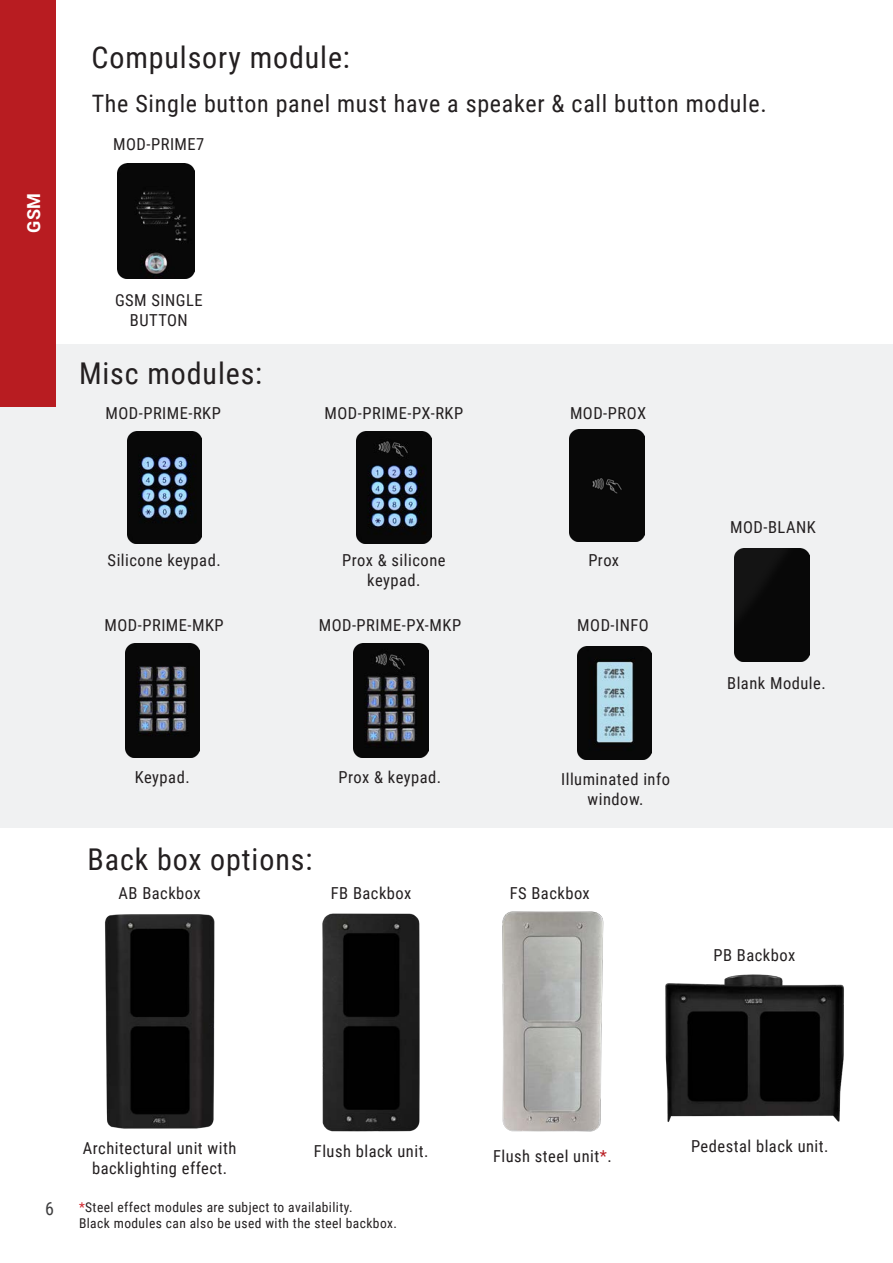
<style>
.page{position:relative;width:893px;height:1263px;background:#fff}
.page>*{position:absolute;margin:0;border:0;box-sizing:border-box;transform-origin:0 0}
.t1{font:30px "Roboto Condensed";letter-spacing:.03em;color:#231f20}
.t2{font:24px "Roboto Condensed";letter-spacing:.03em;color:#231f20}
.t3{font:700 18px "Roboto";color:#fff}
.t4{font:18px "Roboto Condensed";color:#3e3e3f}
.t5{font:16.5px/19.8px "Roboto Condensed";letter-spacing:.03em;color:#231f20;text-align:center}
.t6{font:13.5px/16.2px "Roboto Condensed";letter-spacing:.03em;color:#231f20}
.s1{color:#b81c21}
.s2{color:#d1232a}
</style>
<div class="page">
<div style="left:0;top:344px;width:893px;height:483px;background:#f0f1f2"></div>
<img style="left:502px;top:911px;width:102px;height:221px">
<img style="left:665px;top:974px;width:179px;height:148px">
<img style="left:322px;top:913px;width:98px;height:219px">
<img style="left:105px;top:914px;width:110px;height:215px">
<img style="left:117px;top:163px;width:77px;height:116px">
<img style="left:127px;top:431px;width:74px;height:113px">
<img style="left:357px;top:431px;width:74px;height:113px">
<img style="left:125px;top:643px;width:74px;height:114px">
<img style="left:353px;top:643px;width:75px;height:114px">
<div style="left:570px;top:429px;width:74px;height:113px;background:#080808"></div>
<img style="left:577px;top:646px;width:75px;height:113px">
<img style="left:735px;top:549px;width:74px;height:112px">
<div style="left:0;top:0;width:55px;height:407px;background:#b81c21"></div>
<p class="t3" style="left:21px;top:233px;width:41px;rotate:-90deg">GSM</p>
<p class="t1" style="left:92px;top:37px;width:260px">Compulsory module:</p>
<p class="t2" style="left:92px;top:87px;width:676px">The Single button panel must have a speaker &amp; call button module.</p>
<p class="t5" style="left:113px;top:134px;width:93px">MOD-PRIME7</p>
<p class="t5" style="left:115px;top:290px;width:89px">GSM SINGLE<br>BUTTON</p>
<p class="t1" style="left:79px;top:352px;width:185px">Misc modules:</p>
<p class="t5" style="left:106px;top:403px;width:117px">MOD-PRIME-RKP</p>
<p class="t5" style="left:325px;top:403px;width:140px">MOD-PRIME-PX-RKP</p>
<p class="t5" style="left:570px;top:403px;width:78px">MOD-PROX</p>
<p class="t5" style="left:108px;top:549px;width:115px">Silicone keypad.</p>
<p class="t5" style="left:588px;top:550px;width:32px">Prox</p>
<p class="t5" style="left:342px;top:549px;width:105px">Prox &amp; silicone keypad.</p>
<p class="t5" style="left:105px;top:615px;width:121px">MOD-PRIME-MKP</p>
<p class="t5" style="left:319px;top:615px;width:144px">MOD-PRIME-PX-MKP</p>
<p class="t5" style="left:577px;top:615px;width:73px">MOD-INFO</p>
<p class="t5" style="left:135px;top:767px;width:56px">Keypad.</p>
<p class="t5" style="left:339px;top:767px;width:104px">Prox &amp; keypad.</p>
<p class="t5" style="left:561px;top:769px;width:110px">Illuminated info window.</p>
<p class="t1" style="left:88px;top:838px;width:226px">Back box options:</p>
<p class="t5" style="left:119px;top:883px;width:84px">AB Backbox</p>
<p class="t5" style="left:331px;top:883px;width:82px">FB Backbox</p>
<p class="t5" style="left:510px;top:883px;width:82px">FS Backbox</p>
<p class="t5" style="left:730px;top:517px;width:87px">MOD-BLANK</p>
<p class="t5" style="left:727px;top:673px;width:100px">Blank Module.</p>
<p class="t5" style="left:713px;top:944px;width:83px">PB Backbox</p>
<p class="t4" style="left:45px;top:1196px;width:10px">6</p>
<p class="t5" style="left:83px;top:1137px;width:155px">Architectural unit with backlighting effect.</p>
<p class="t5" style="left:314px;top:1141px;width:116px">Flush black unit.</p>
<p class="t5" style="left:691px;top:1136px;width:139px">Pedestal black unit.</p>
<p class="t5" style="left:493px;top:1146px;width:120px">Flush steel unit<span class="s1">*</span>.</p>
<p class="t6" style="left:79px;top:1198px;width:319px"><span class="s2">*</span>Steel effect modules are subject to availability.<br>Black modules can also be used with the steel backbox.</p>
</div>
